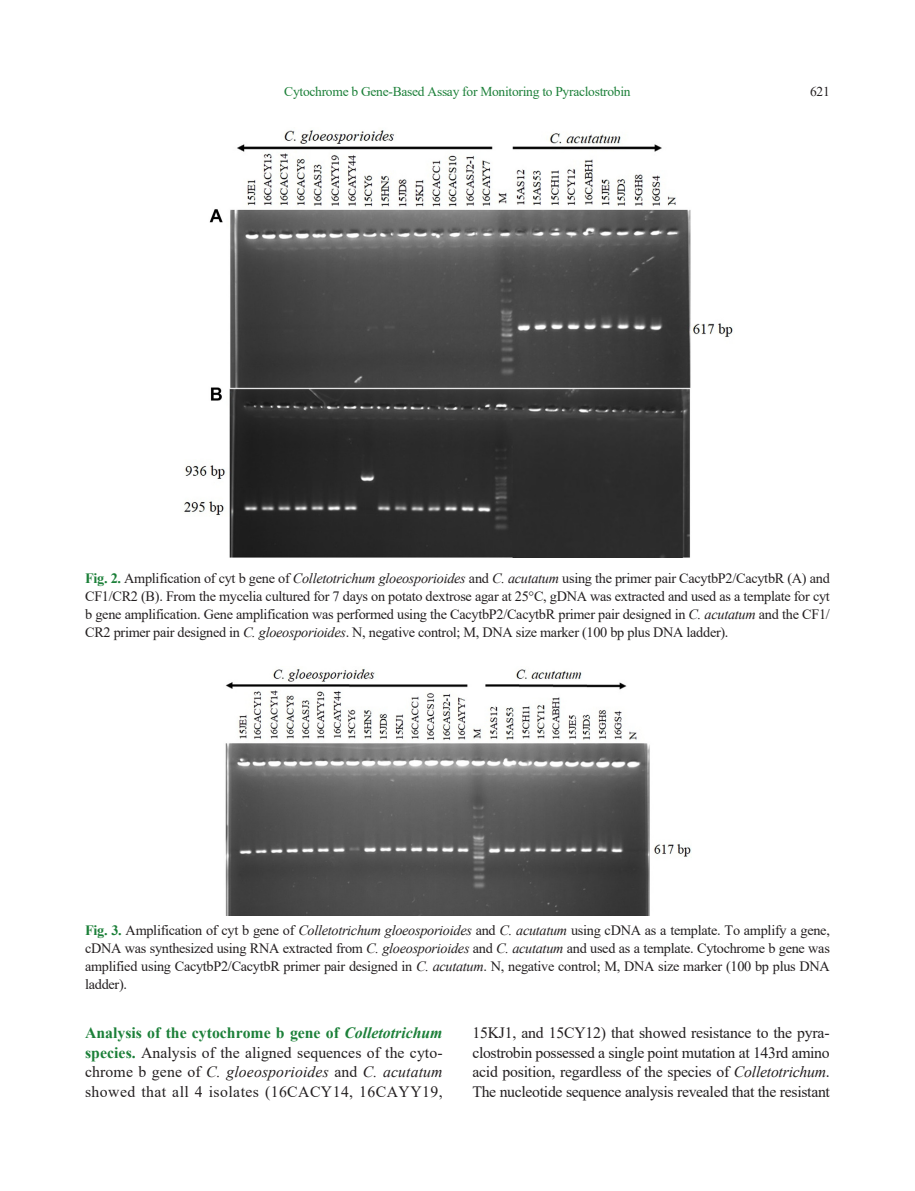
<style>
.page{position:relative;width:915px;height:1191px;background:#fff}
.page>*{position:absolute;margin:0;border:0;box-sizing:border-box;transform-origin:0 0}
.본문중{font:15.75px/19.5px "Times New Roman";letter-spacing:-.01em;color:#231f20;text-align:justify}
.그림표설명{font:14.25px/18px "Times New Roman";letter-spacing:-.02em;color:#231f20;text-align:justify}
.t1{font:13.5px "Times New Roman";letter-spacing:-.02em;color:#1c8039}
.t2{font:13.5px "Times New Roman";color:#231f20}
.s1{font-weight:700;color:#1c8039}
.s2{font-style:italic}
.s3{font-weight:700;font-style:italic;color:#1c8039}
</style>
<div class="page">
<img style="left:184px;top:130px;width:549px;height:427px">
<img style="left:225px;top:669px;width:466px;height:246px">
<p class="t1" style="left:284px;top:82px;width:348px">Cytochrome b Gene-Based Assay for Monitoring to Pyraclostrobin</p>
<p class="t2" style="left:809px;top:82px;width:21px">621</p>
<p class="그림표설명" style="left:85px;top:568px;width:746px"><span class="s1">Fig. 2.</span> Amplification of cyt b gene of <span class="s2">Colletotrichum gloeosporioides</span> and <span class="s2">C. acutatum</span> using the primer pair CacytbP2/CacytbR (A) and CF1/CR2 (B). From the mycelia cultured for 7 days on potato dextrose agar at 25°C, gDNA was extracted and used as a template for cyt b gene amplification. Gene amplification was performed using the CacytbP2/CacytbR primer pair designed in <span class="s2">C. acutatum</span> and the CF1/ CR2 primer pair designed in <span class="s2">C. gloeosporioides</span>. N, negative control; M, DNA size marker (100 bp plus DNA ladder).</p>
<p class="그림표설명" style="left:85px;top:920px;width:746px"><span class="s1">Fig. 3.</span> Amplification of cyt b gene of <span class="s2">Colletotrichum gloeosporioides</span> and <span class="s2">C. acutatum</span> using cDNA as a template. To amplify a gene, cDNA was synthesized using RNA extracted from <span class="s2">C. gloeosporioides</span> and <span class="s2">C. acutatum</span> and used as a template. Cytochrome b gene was amplified using CacytbP2/CacytbR primer pair designed in <span class="s2">C. acutatum</span>. N, negative control; M, DNA size marker (100 bp plus DNA ladder).</p>
<p class="본문중" style="left:85px;top:1022px;width:359px"><span class="s1">Analysis of the cytochrome b gene of</span> <span class="s3">Colletotrichum </span><span class="s1">species.</span> Analysis of the aligned sequences of the cyto&shy;chrome b gene of <span class="s2">C. gloeosporioides</span> and <span class="s2">C. acutatum </span>showed that all 4 isolates (16CACY14, 16CAYY19,</p>
<p class="본문중" style="left:472px;top:1022px;width:359px">15KJ1, and 15CY12) that showed resistance to the pyra&shy;clostrobin possessed a single point mutation at 143rd amino acid position, regardless of the species of <span class="s2">Colletotrichum</span>.<br>The nucleotide sequence analysis revealed that the resistant</p>
</div>
